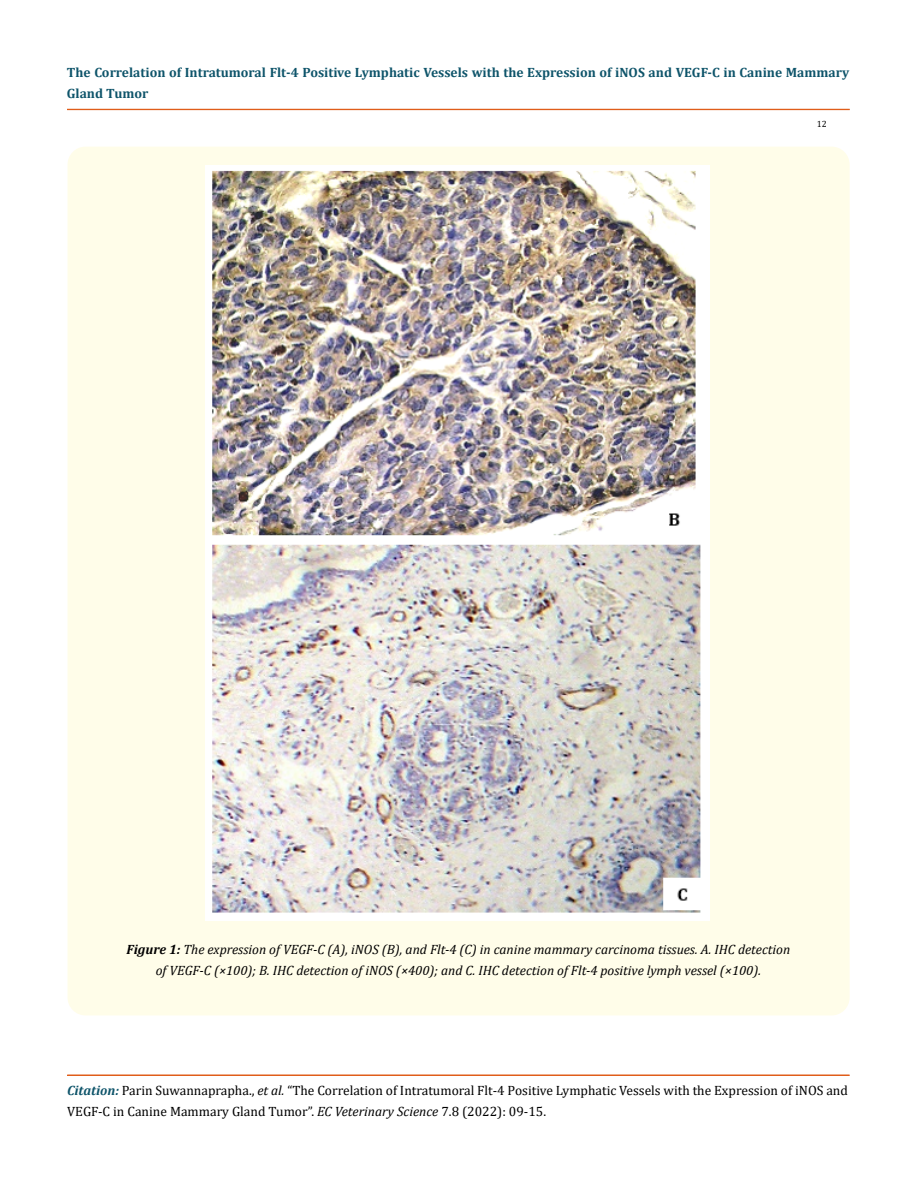
<style>
.page{position:relative;width:917px;height:1190px;background:#fff}
.page>*{position:absolute;margin:0;border:0;box-sizing:border-box;transform-origin:0 0}
.t1{font:italic 13.5px/21px "Cambria";color:#000;text-align:center}
.t2{font:13.5px/21px "Cambria";color:#000}
.t3{font:700 13.5px/21px "Cambria";color:#0e546a}
.t4{font:9px "Cambria";color:#000}
.s1{font-weight:700}
.s2{font-weight:700;font-style:italic;color:#0e546a}
.s3{font-style:italic}
</style>
<div class="page">
<div style="left:67px;top:109px;width:782px;height:1px;border:1px solid #e05d1a"></div>
<div style="left:67px;top:1075px;width:782px;height:1px;border:1px solid #e05d1a"></div>
<div style="left:68px;top:147px;width:781px;height:868px;background:#fffde9;border-radius:18px"></div>
<img style="left:205px;top:165px;width:504px;height:755px">
<p class="t3" style="left:67px;top:62px;width:783px">The Correlation of Intratumoral Flt-4 Positive Lymphatic Vessels with the Expression of iNOS and VEGF-C in Canine Mammary<br>Gland Tumor</p>
<p class="t4" style="left:816px;top:118px;width:11px">12</p>
<p class="t1" style="left:126px;top:938px;width:665px"><span class="s1">Figure 1:</span> The expression of VEGF-C (A), iNOS (B), and Flt-4 (C) in canine mammary carcinoma tissues. A. IHC detection of VEGF-C (×100); B. IHC detection of iNOS (×400); and C. IHC detection of Flt-4 positive lymph vessel (×100).</p>
<p class="t2" style="left:67px;top:1080px;width:782px"><span class="s2">Citation:</span> Parin Suwannaprapha., <span class="s3">et al.</span> “The Correlation of Intratumoral Flt-4 Positive Lymphatic Vessels with the Expression of iNOS and<br>VEGF-C in Canine Mammary Gland Tumor”. <span class="s3">EC Veterinary Science</span> 7.8 (2022): 09-15.</p>
</div>
